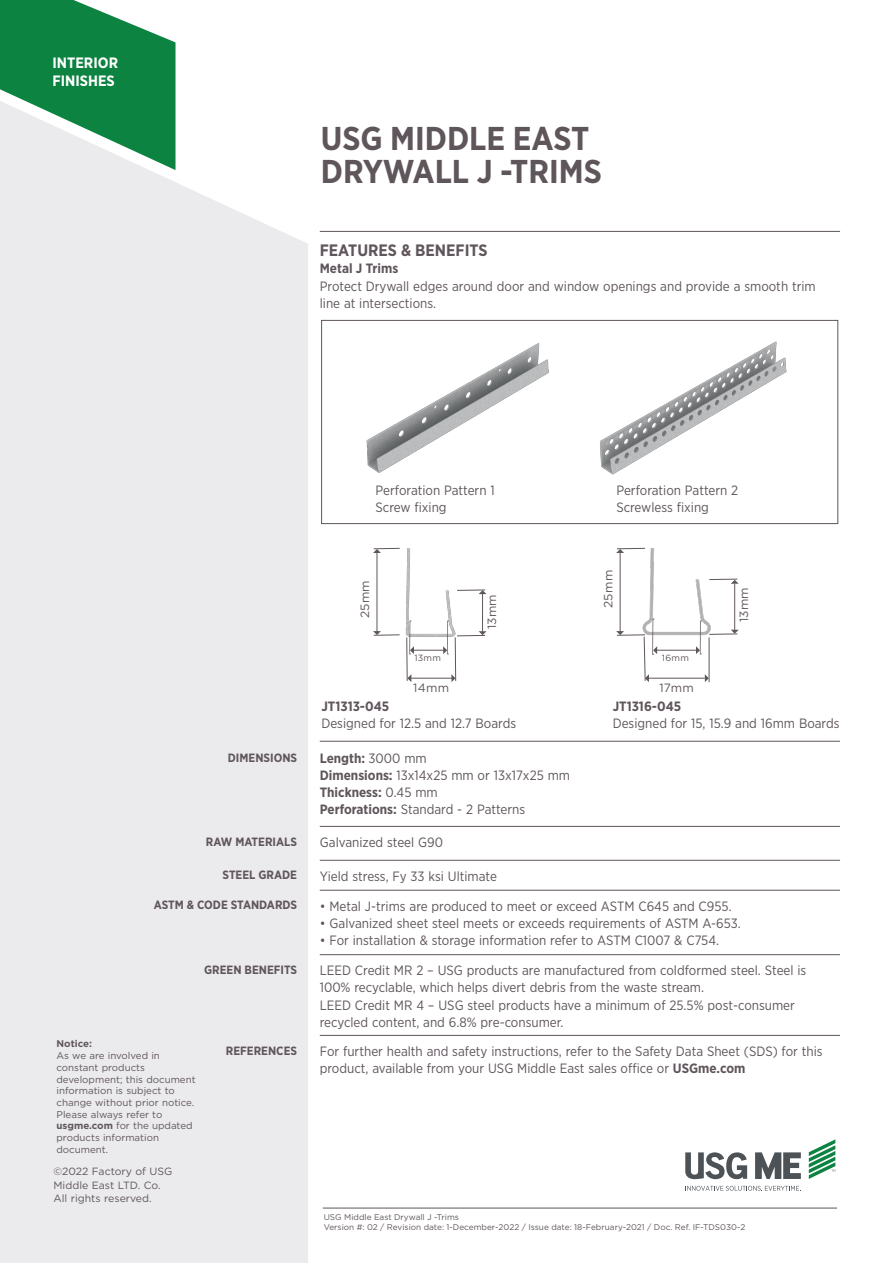
<style>
.page{position:relative;width:893px;height:1263px;background:#fff}
.page>*{position:absolute;margin:0;border:0;box-sizing:border-box;transform-origin:0 0}
.t1{font:700 33px "Gotham Narrow";color:#5f565c}
.Helvetica_light_10pt{font:700 16.5px "Gotham Narrow";color:#5f565c}
.t2{font:700 15px "Gotham Narrow";color:#fff}
.Helvetica_light_10pt-2{font:13.5px/17.2px "Gotham Narrow";color:#5f565c}
.Helvetica_light_10pt-3{font:700 13.5px "Gotham Narrow";color:#5f565c}
.Helvetica_light_10pt-4{font:700 12px "Gotham Narrow";color:#5f565c}
.Body_9pt{font:12px "Gotham";letter-spacing:.02em;color:#5f565c}
.Helvetica_light_10pt-5{font:10.5px/13.5px "Gotham";color:#5f565c}
.Helvetica_light_10pt-6{font:9.75px/11.7px "Gotham";color:#5f565c}
.Helvetica_light_10pt-7{font:700 9.75px "Gotham";color:#5f565c}
.Body_9pt-2{font:9px "Gotham";letter-spacing:.03em;color:#5f565c}
.t3{font:8.25px "Gotham";color:#5f565c}
.s1{font-weight:400}
.s2{font-weight:700}
</style>
<div class="page">
<img style="left:376px;top:547px;width:111px;height:90px">
<img style="left:619px;top:548px;width:120px;height:95px">
<svg style="left:406px;top:621px;width:8px;height:61px"></svg>
<svg style="left:709px;top:630px;width:30px;height:5px"></svg>
<svg style="left:373px;top:631px;width:27px;height:5px"></svg>
<svg style="left:616px;top:619px;width:41px;height:63px"></svg>
<svg style="left:373px;top:548px;width:27px;height:5px"></svg>
<svg style="left:616px;top:548px;width:29px;height:5px"></svg>
<svg style="left:443px;top:621px;width:43px;height:61px"></svg>
<svg style="left:705px;top:674px;width:4px;height:8px"></svg>
<svg style="left:696px;top:621px;width:5px;height:34px"></svg>
<svg style="left:457px;top:589px;width:29px;height:5px"></svg>
<svg style="left:709px;top:579px;width:30px;height:5px"></svg>
<hr style="left:411px;top:678px;width:41px;height:1px;background:#5f565c">
<hr style="left:413px;top:650px;width:33px;height:1px;background:#5f565c">
<hr style="left:656px;top:650px;width:40px;height:1px;background:#5f565c">
<hr style="left:648px;top:678px;width:57px;height:1px;background:#5f565c">
<hr style="left:482px;top:592px;width:1px;height:39px;background:#5f565c">
<hr style="left:734px;top:584px;width:1px;height:46px;background:#5f565c">
<hr style="left:377px;top:552px;width:1px;height:80px;background:#5f565c">
<hr style="left:620px;top:552px;width:1px;height:80px;background:#5f565c">
<hr style="left:709px;top:637px;width:1px;height:45px;background:#5f565c">
<img style="left:579px;top:319px;width:247px;height:156px">
<svg style="left:0;top:0;width:176px;height:101px;background:#2b9258"></svg>
<div style="left:0;top:101px;width:308px;height:1162px;background:#ebeaec"></div>
<hr style="left:320px;top:231px;width:520px;height:1px;background:#5f565c">
<hr style="left:320px;top:741px;width:520px;height:1px;background:#5f565c">
<hr style="left:320px;top:826px;width:520px;height:1px;background:#5f565c">
<hr style="left:320px;top:860px;width:520px;height:1px;background:#5f565c">
<hr style="left:320px;top:890px;width:520px;height:1px;background:#5f565c">
<hr style="left:320px;top:954px;width:520px;height:1px;background:#5f565c">
<hr style="left:320px;top:1035px;width:520px;height:1px;background:#5f565c">
<hr style="left:323px;top:1208px;width:514px;height:1px;background:#5f565c">
<img style="left:338px;top:319px;width:241px;height:154px">
<div style="left:321px;top:320px;width:517px;height:204px;border:1px solid #5f565c"></div>
<svg style="left:687px;top:1186px;width:114px;height:5px"></svg>
<svg style="left:685px;top:1152px;width:62px;height:27px"></svg>
<svg style="left:755px;top:1152px;width:46px;height:27px"></svg>
<svg style="left:809px;top:1139px;width:26px;height:40px"></svg>
<p class="t2" style="left:52px;top:53px;width:67px">INTERIOR</p>
<p class="t2" style="left:52px;top:71px;width:64px">FINISHES</p>
<p class="t1" style="left:321px;top:117px;width:270px">USG MIDDLE EAST</p>
<p class="t1" style="left:321px;top:150px;width:283px">DRYWALL J -TRIMS</p>
<p class="Helvetica_light_10pt" style="left:320px;top:240px;width:169px">FEATURES &amp; BENEFITS</p>
<p class="Helvetica_light_10pt-3" style="left:320px;top:260px;width:80px">Metal J Trims</p>
<p class="Helvetica_light_10pt-2" style="left:320px;top:277px;width:498px">Protect Drywall edges around door and window openings and provide a smooth trim line at intersections.</p>
<p class="Helvetica_light_10pt-4" style="left:228px;top:750px;width:71px">DIMENSIONS</p>
<p class="Helvetica_light_10pt-4" style="left:206px;top:834px;width:93px">RAW MATERIALS</p>
<p class="Helvetica_light_10pt-4" style="left:223px;top:867px;width:76px">STEEL GRADE</p>
<p class="Helvetica_light_10pt-4" style="left:154px;top:897px;width:145px">ASTM &amp; CODE STANDARDS</p>
<p class="Helvetica_light_10pt-4" style="left:204px;top:962px;width:95px">GREEN BENEFITS</p>
<p class="Helvetica_light_10pt-2" style="left:375px;top:481px;width:121px">Perforation Pattern 1</p>
<p class="Helvetica_light_10pt-2" style="left:375px;top:498px;width:73px">Screw fixing</p>
<p class="Helvetica_light_10pt-2" style="left:616px;top:481px;width:123px">Perforation Pattern 2</p>
<p class="Helvetica_light_10pt-2" style="left:616px;top:498px;width:94px">Screwless fixing</p>
<p class="Body_9pt" style="left:600px;top:608px;width:40px;rotate:-90deg">25mm</p>
<p class="Body_9pt" style="left:357px;top:618px;width:40px;rotate:-90deg">25mm</p>
<p class="Body_9pt" style="left:736px;top:622px;width:37px;rotate:-90deg">13mm</p>
<p class="Body_9pt" style="left:484px;top:629px;width:37px;rotate:-90deg">13mm</p>
<p class="Body_9pt-2" style="left:414px;top:652px;width:28px">13mm</p>
<p class="Body_9pt-2" style="left:662px;top:652px;width:29px">16mm</p>
<p class="Body_9pt" style="left:659px;top:680px;width:36px">17mm</p>
<p class="Body_9pt" style="left:413px;top:680px;width:37px">14mm</p>
<p class="Helvetica_light_10pt-3" style="left:321px;top:697px;width:69px">JT1313-045</p>
<p class="Helvetica_light_10pt-2" style="left:321px;top:714px;width:196px">Designed for 12.5 and 12.7 Boards</p>
<p class="Helvetica_light_10pt-3" style="left:320px;top:749px;width:109px">Length: <span class="s1">3000 mm</span></p>
<p class="Helvetica_light_10pt-2" style="left:320px;top:766px;width:252px"><span class="s2">Dimensions:</span> 13x14x25 mm or 13x17x25 mm</p>
<p class="Helvetica_light_10pt-3" style="left:320px;top:784px;width:120px">Thickness: <span class="s1">0.45 mm</span></p>
<p class="Helvetica_light_10pt-2" style="left:320px;top:801px;width:207px"><span class="s2">Perforations:</span> Standard - 2 Patterns</p>
<p class="Helvetica_light_10pt-3" style="left:613px;top:697px;width:70px">JT1316-045</p>
<p class="Helvetica_light_10pt-2" style="left:613px;top:714px;width:228px">Designed for 15, 15.9 and 16mm Boards</p>
<p class="Helvetica_light_10pt-2" style="left:320px;top:833px;width:125px">Galvanized steel G90</p>
<p class="Helvetica_light_10pt-2" style="left:320px;top:867px;width:179px">Yield stress, Fy 33 ksi Ultimate</p>
<p class="Helvetica_light_10pt-2" style="left:320px;top:897px;width:413px">• Metal J-trims are produced to meet or exceed ASTM C645 and C955.</p>
<p class="Helvetica_light_10pt-2" style="left:320px;top:914px;width:423px">• Galvanized sheet steel meets or exceeds requirements of ASTM A-653.</p>
<p class="Helvetica_light_10pt-2" style="left:320px;top:931px;width:401px">• For installation &amp; storage information refer to ASTM C1007 &amp; C754.</p>
<p class="Helvetica_light_10pt-2" style="left:320px;top:961px;width:488px">LEED Credit MR 2 – USG products are manufactured from coldformed steel. Steel is<br>100% recyclable, which helps divert debris from the waste stream.</p>
<p class="Helvetica_light_10pt-2" style="left:320px;top:996px;width:477px">LEED Credit MR 4 – USG steel products have a minimum of 25.5% post-consumer recycled content, and 6.8% pre-consumer.</p>
<p class="Helvetica_light_10pt-7" style="left:57px;top:1037px;width:37px">Notice:</p>
<p class="Helvetica_light_10pt-6" style="left:57px;top:1049px;width:141px">As we are involved in constant products development; this document information is subject to change without prior notice.<br>Please always refer to <span class="s2">usgme.com</span> for the updated products information document.</p>
<p class="Helvetica_light_10pt-5" style="left:54px;top:1165px;width:120px">©2022 Factory of USG<br>Middle East LTD. Co.<br>All rights reserved.</p>
<p class="Helvetica_light_10pt-4" style="left:226px;top:1043px;width:73px">REFERENCES</p>
<p class="Helvetica_light_10pt-2" style="left:320px;top:1042px;width:504px">For further health and safety instructions, refer to the Safety Data Sheet (SDS) for this product, available from your USG Middle East sales office or <span class="s2">USGme.com</span></p>
<p class="t3" style="left:324px;top:1212px;width:137px">USG Middle East Drywall J -Trims</p>
<p class="t3" style="left:324px;top:1221px;width:423px">Version #: 02 / Revision date: 1-December-2022 / Issue date: 18-February-2021 / Doc. Ref. IF-TDS030-2</p>
</div>
